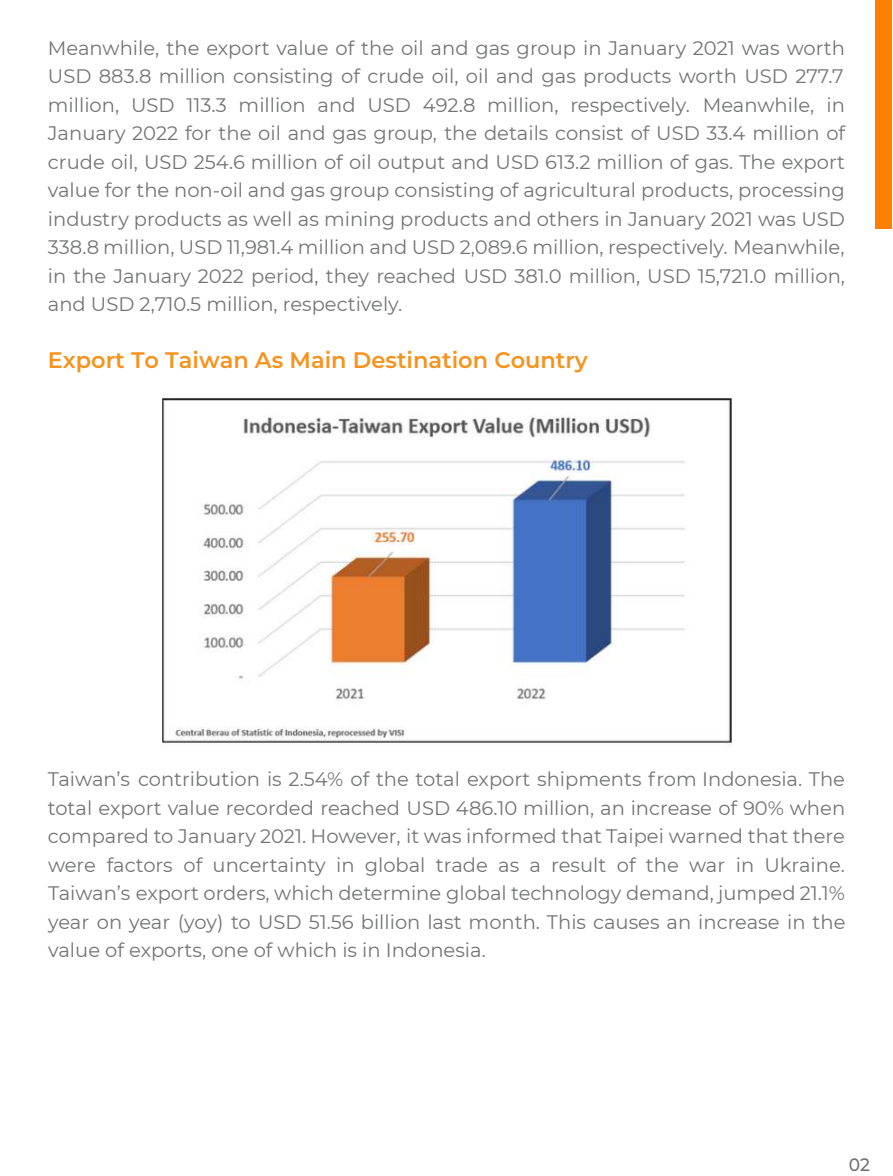
<style>
.page{position:relative;width:893px;height:1176px;background:#fff}
.page>*{position:absolute;margin:0;border:0;box-sizing:border-box;transform-origin:0 0}
.t1{font:600 22.5px "Montserrat";color:#f6931e}
.t2{font:19.5px/28.5px "Montserrat";color:#737474;text-align:justify}
.t3{font:500 18px "Montserrat";color:#737373;scale:.95 1}
</style>
<div class="page">
<div style="left:876px;top:0;width:16px;height:229px;background:#ff8000"></div>
<img style="left:162px;top:396px;width:571px;height:350px">
<p class="t2" style="left:48px;top:33px;width:799px">Meanwhile, the export value of the oil and gas group in January 2021 was worth USD 883.8 million consisting of crude oil, oil and gas products worth USD 277.7 million, USD 113.3 million and USD 492.8 million, respectively. Meanwhile, in January 2022 for the oil and gas group, the details consist of USD 33.4 million of crude oil, USD 254.6 million of oil output and USD 613.2 million of gas. The export value for the non-oil and gas group consisting of agricultural products, processing industry products as well as mining products and others in January 2021 was USD 338.8 million, USD 11,981.4 million and USD 2,089.6 million, respectively. Meanwhile, in the January 2022 period, they reached USD 381.0 million, USD 15,721.0 million, and USD 2,710.5 million, respectively.</p>
<p class="t1" style="left:48px;top:344px;width:542px">Export To Taiwan As Main Destination Country</p>
<p class="t2" style="left:48px;top:764px;width:799px">Taiwan’s contribution is 2.54% of the total export shipments from Indonesia. The total export value recorded reached USD 486.10 million, an increase of 90% when compared to January 2021. However, it was informed that Taipei warned that there were factors of uncertainty in global trade as a result of the war in Ukraine.<br>Taiwan’s export orders, which determine global technology demand, jumped 21.1% year on year (yoy) to USD 51.56 billion last month. This causes an increase in the value of exports, one of which is in Indonesia.</p>
<p class="t3" style="left:849px;top:1152px;width:24px">02</p>
</div>
